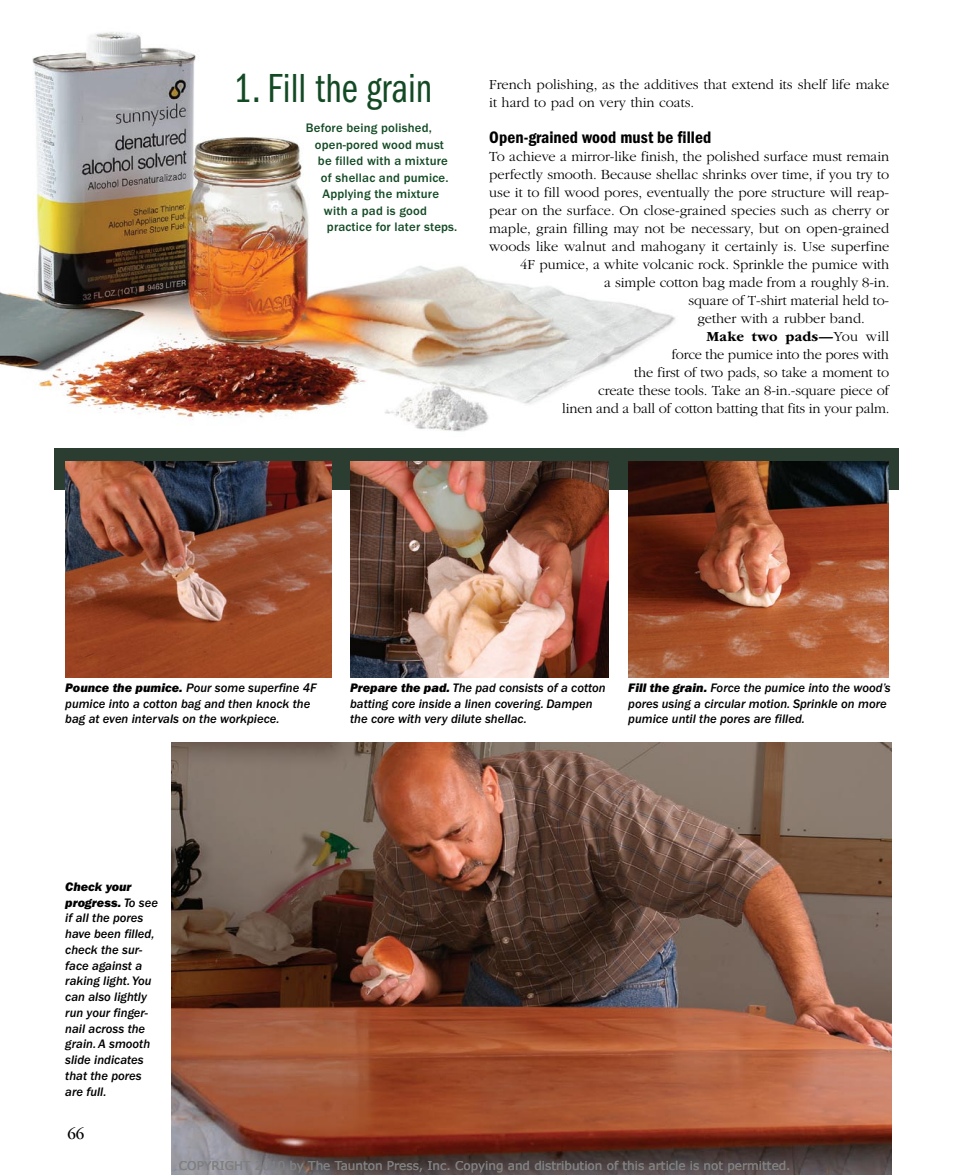
<style>
.page{position:relative;width:959px;height:1175px;background:#fff}
.page>*{position:absolute;margin:0;border:0;box-sizing:border-box;transform-origin:0 0}
.t1{font:42px "ITC Franklin Gothic Std Bk Cp";color:#134a24}
.t2{font:17.25px "ITC Franklin Gothic Std Dm Cd";letter-spacing:.005em;color:#000}
.t3{font:16.05px "ITC Garamond Std";color:#000}
.t4{font:300 14.4px/18px "ITC Garamond Std";color:#000}
.t5{font:700 14.4px "ITC Garamond Std";letter-spacing:.015em;color:#000}
.t6{font:12.75px/15.8px "ITC Franklin Gothic Std Med It";color:#000}
.t7{font:500 12.75px "ITC Franklin Gothic Std";letter-spacing:.015em;color:#134a24}
.t8{font:12.75px/15.8px "ITC Franklin Gothic Std Hvy It";color:#000}
.t9{font:12px "Verdana";color:#808080}
.s1{font-weight:300}
.s2{font-family:"ITC Franklin Gothic Std Hvy It"}
.s3{font-family:"ITC Franklin Gothic Std Med It"}
</style>
<div class="page">
<img style="left:0;top:32px;width:675px;height:400px">
<img style="left:171px;top:742px;width:720px;height:432px">
<div style="left:54px;top:448px;width:844px;height:42px;background:#2b3c30"></div>
<img style="left:350px;top:462px;width:258px;height:215px">
<img style="left:628px;top:462px;width:260px;height:215px">
<img style="left:66px;top:462px;width:266px;height:215px">
<h1 class="t1" style="left:234px;top:65px;width:200px">1. Fill the grain</h1>
<p class="t7" style="left:306px;top:121px;width:127px">Before being polished,</p>
<p class="t7" style="left:315px;top:137px;width:131px">open-pored wood must</p>
<p class="t7" style="left:318px;top:154px;width:131px">be filled with a mixture</p>
<p class="t7" style="left:321px;top:170px;width:129px">of shellac and pumice.</p>
<p class="t7" style="left:322px;top:187px;width:118px">Applying the mixture</p>
<p class="t7" style="left:324px;top:203px;width:104px">with a pad is good</p>
<p class="t7" style="left:327px;top:220px;width:132px">practice for later steps.</p>
<p class="t4" style="left:489px;top:75px;width:401px">French polishing, as the additives that extend its shelf life make it hard to pad on very thin coats.</p>
<p class="t2" style="left:489px;top:127px;width:224px">Open-grained wood must be filled</p>
<p class="t4" style="left:489px;top:147px;width:401px">To achieve a mirror-like finish, the polished surface must remain</p>
<p class="t4" style="left:489px;top:165px;width:401px">perfectly smooth. Because shellac shrinks over time, if you try to</p>
<p class="t4" style="left:489px;top:183px;width:401px">use it to fill wood pores, eventually the pore structure will reap-</p>
<p class="t4" style="left:489px;top:201px;width:401px">pear on the surface. On close-grained species such as cherry or</p>
<p class="t4" style="left:489px;top:219px;width:401px">maple, grain filling may not be necessary, but on open-grained</p>
<p class="t4" style="left:489px;top:237px;width:402px">woods like walnut and mahogany it certainly is. Use superfine</p>
<p class="t4" style="left:520px;top:255px;width:370px">4F pumice, a white volcanic rock. Sprinkle the pumice with</p>
<p class="t4" style="left:604px;top:273px;width:287px">a simple cotton bag made from a roughly 8-in.</p>
<p class="t4" style="left:688px;top:291px;width:202px">square of T-shirt material held to-</p>
<p class="t4" style="left:697px;top:309px;width:169px">gether with a rubber band.</p>
<p class="t5" style="left:706px;top:328px;width:184px">Make two pads—<span class="s1">You will</span></p>
<p class="t4" style="left:672px;top:345px;width:219px">force the pumice into the pores with</p>
<p class="t4" style="left:634px;top:363px;width:256px">the first of two pads, so take a moment to</p>
<p class="t4" style="left:598px;top:381px;width:292px">create these tools. Take an 8-in.-square piece of</p>
<p class="t4" style="left:562px;top:399px;width:329px">linen and a ball of cotton batting that fits in your palm.</p>
<p class="t6" style="left:65px;top:680px;width:253px"><span class="s2">Pounce the pumice.</span> Pour some superfine 4F pumice into a cotton bag and then knock the bag at even intervals on the workpiece.</p>
<p class="t6" style="left:350px;top:680px;width:257px"><span class="s2">Prepare the pad.</span> The pad consists of a cotton batting core inside a linen covering. Dampen the core with very dilute shellac.</p>
<p class="t6" style="left:628px;top:680px;width:264px"><span class="s2">Fill the grain.</span> Force the pumice into the wood’s pores using a circular motion. Sprinkle on more pumice until the pores are filled.</p>
<p class="t8" style="left:65px;top:878px;width:94px">Check your progress. <span class="s3">To see</span></p>
<p class="t6" style="left:65px;top:910px;width:91px">if all the pores have been filled, check the sur&shy;face against a raking light. You can also lightly run your finger&shy;nail across the grain. A smooth slide indicates that the pores are full.</p>
<p class="t3" style="left:68px;top:1124px;width:18px">66</p>
<p class="t9" style="left:179px;top:1158px;width:613px">COPYRIGHT 2010 by The Taunton Press, Inc. Copying and distribution of this article is not permitted.</p>
</div>
